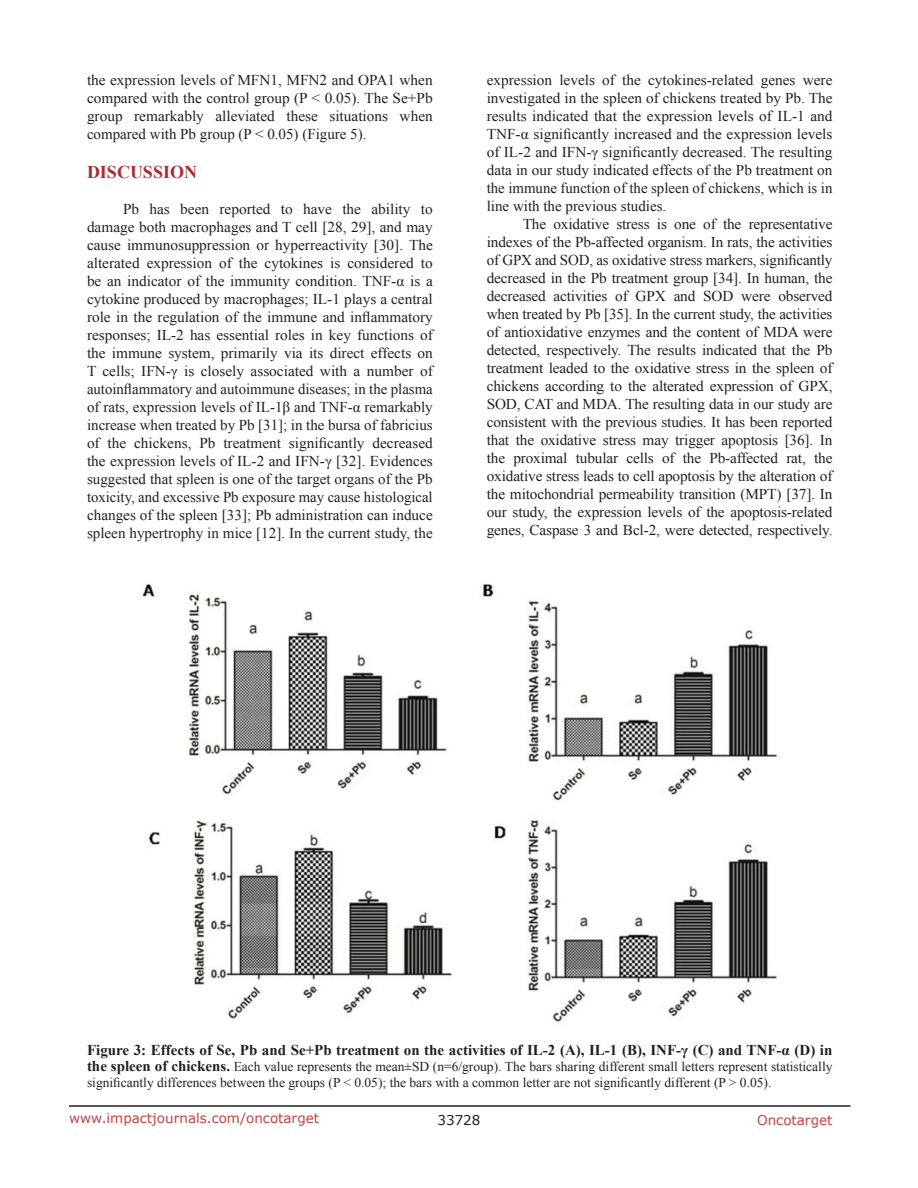
<style>
.page{position:relative;width:918px;height:1188px;background:#fff}
.page>*{position:absolute;margin:0;border:0;box-sizing:border-box;transform-origin:0 0}
.Heading{font:700 18px "Times New Roman";color:#ac2b31}
.BodyText{font:15px/18px "Times New Roman";color:#231f20;text-align:justify}
.figuretext{font:700 15px "Times New Roman";color:#231f20}
.figuretext-2{font:13.5px/16.2px "Times New Roman";color:#231f20}
.t1{font:13.5px "Verdana";color:#c24141}
.t2{font:13.5px "Verdana";color:#231f20}
.s1{font-weight:700;font-size:15px}
</style>
<div class="page">
<hr style="left:69px;top:1105px;width:781px;height:2px;background:#231f20">
<img style="left:143px;top:584px;width:634px;height:438px">
<p class="BodyText" style="left:87px;top:71px;width:347px">the expression levels of MFN1, MFN2 and OPA1 when compared with the control group (P &lt; 0.05). The Se+Pb group remarkably alleviated these situations when compared with Pb group (P &lt; 0.05) (Figure 5).</p>
<p class="Heading" style="left:87px;top:159px;width:112px">DISCUSSION</p>
<p class="BodyText" style="left:87px;top:199px;width:347px;text-indent:36px">Pb has been reported to have the ability to damage both macrophages and T cell [28, 29], and may cause immunosuppression or hyperreactivity [30]. The alterated expression of the cytokines is considered to be an indicator of the immunity condition. TNF-α is a cytokine produced by macrophages; IL-1 plays a central role in the regulation of the immune and inflammatory responses; IL-2 has essential roles in key functions of the immune system, primarily via its direct effects on T cells; IFN-γ is closely associated with a number of autoinflammatory and autoimmune diseases; in the plasma of rats, expression levels of IL-1β and TNF-α remarkably increase when treated by Pb [31]; in the bursa of fabricius of the chickens, Pb treatment significantly decreased the expression levels of IL-2 and IFN-γ [32]. Evidences suggested that spleen is one of the target organs of the Pb toxicity, and excessive Pb exposure may cause histological changes of the spleen [33]; Pb administration can induce spleen hypertrophy in mice [12]. In the current study, the</p>
<p class="BodyText" style="left:487px;top:71px;width:347px">expression levels of the cytokines-related genes were investigated in the spleen of chickens treated by Pb. The results indicated that the expression levels of IL-1 and TNF-α significantly increased and the expression levels of IL-2 and IFN-γ significantly decreased. The resulting data in our study indicated effects of the Pb treatment on the immune function of the spleen of chickens, which is in line with the previous studies.</p>
<p class="BodyText" style="left:487px;top:215px;width:347px;text-indent:36px">The oxidative stress is one of the representative indexes of the Pb-affected organism. In rats, the activities of GPX and SOD, as oxidative stress markers, significantly decreased in the Pb treatment group [34]. In human, the decreased activities of GPX and SOD were observed when treated by Pb [35]. In the current study, the activities of antioxidative enzymes and the content of MDA were detected, respectively. The results indicated that the Pb treatment leaded to the oxidative stress in the spleen of chickens according to the alterated expression of GPX, SOD, CAT and MDA. The resulting data in our study are consistent with the previous studies. It has been reported that the oxidative stress may trigger apoptosis [36]. In the proximal tubular cells of the Pb-affected rat, the oxidative stress leads to cell apoptosis by the alteration of the mitochondrial permeability transition (MPT) [37]. In our study, the expression levels of the apoptosis-related genes, Caspase 3 and Bcl-2, were detected, respectively.</p>
<p class="figuretext" style="left:87px;top:1039px;width:747px">Figure 3: Effects of Se, Pb and Se+Pb treatment on the activities of IL-2 (A), IL-1 (B), INF-γ (C) and TNF-α (D) in</p>
<p class="figuretext-2" style="left:87px;top:1058px;width:747px"><span class="s1">the spleen of chickens.</span> Each value represents the mean±SD (n=6/group). The bars sharing different small letters represent statistically significantly differences between the groups (P &lt; 0.05); the bars with a common letter are not significantly different (P &gt; 0.05).</p>
<p class="t1" style="left:69px;top:1109px;width:252px">www.impactjournals.com/oncotarget</p>
<p class="t2" style="left:438px;top:1111px;width:44px">33728</p>
<p class="t1" style="left:757px;top:1111px;width:77px">Oncotarget</p>
</div>
